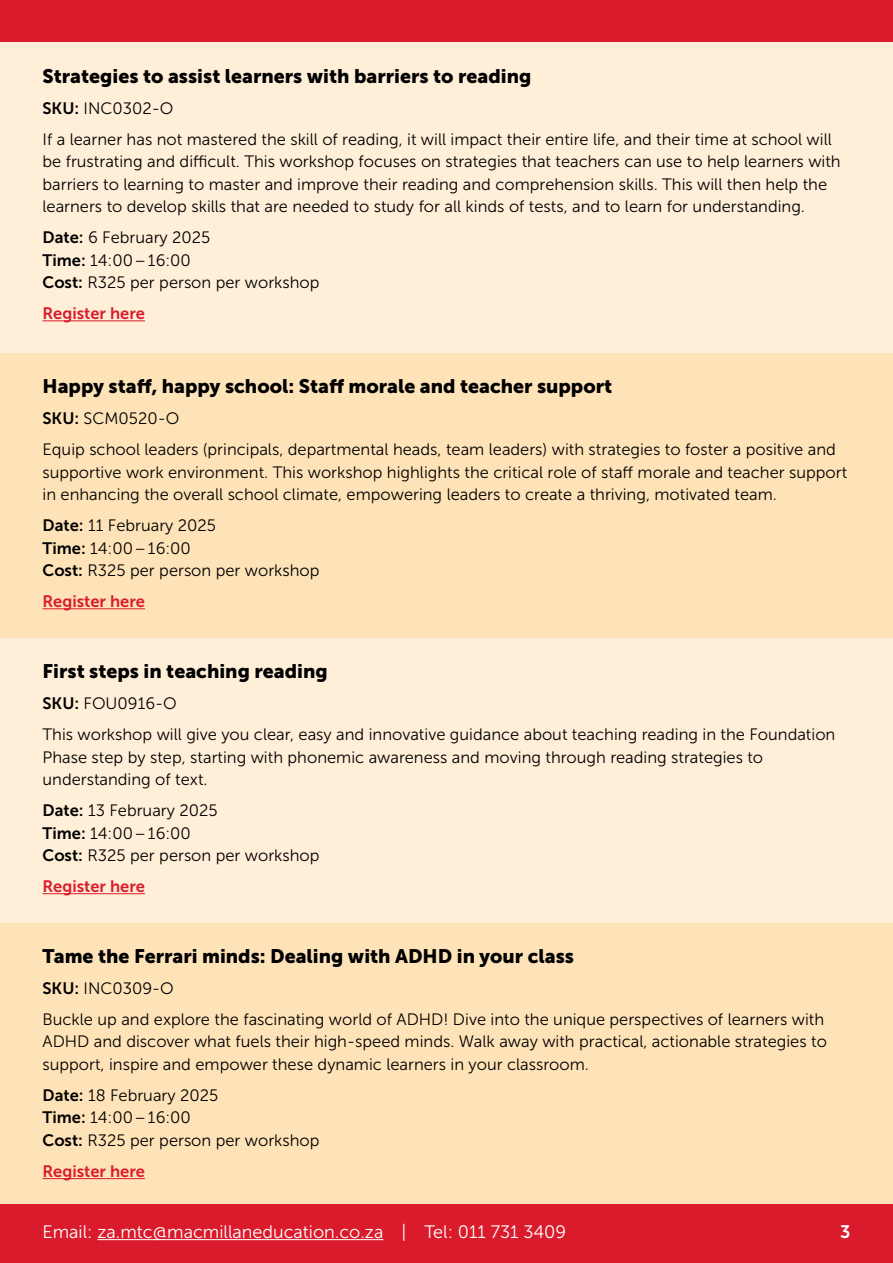
<style>
.page{position:relative;width:893px;height:1263px;background:#fff}
.page>*{position:absolute;margin:0;border:0;box-sizing:border-box;transform-origin:0 0}
.t1{font:19.5px "Museo Sans 900";color:#000}
.t2{font:18px "Museo Sans 300";color:#fff}
.t3{font:18px "Museo Sans 700";color:#fff}
.t4{font:16.5px/22.5px "Museo Sans 300";color:#000}
.t5{font:16.5px "Museo Sans 700";color:#da1b2c}
.s1{font-family:"Museo Sans 700"}
</style>
<div class="page">
<div style="left:0;top:0;width:893px;height:43px;background:#da1b2c"></div>
<div style="left:0;top:1203px;width:893px;height:60px;background:#da1b2c"></div>
<hr style="left:97px;top:1239px;width:286px;height:1px;background:#fff">
<div style="left:0;top:43px;width:893px;height:310px;background:#ffefd8"></div>
<div style="left:0;top:353px;width:893px;height:285px;background:#ffe3b8"></div>
<hr style="left:43px;top:320px;width:102px;height:1px;background:#da1b2c">
<hr style="left:43px;top:608px;width:102px;height:1px;background:#da1b2c">
<div style="left:0;top:923px;width:893px;height:280px;background:#ffe3b8"></div>
<div style="left:0;top:638px;width:893px;height:285px;background:#ffefd8"></div>
<hr style="left:43px;top:893px;width:102px;height:1px;background:#da1b2c">
<hr style="left:43px;top:1178px;width:102px;height:1px;background:#da1b2c">
<p class="t1" style="left:43px;top:65px;width:490px">Strategies to assist learners with barriers to reading</p>
<p class="t4" style="left:43px;top:93px;width:791px;line-height:31px"><span class="s1">SKU:</span> INC0302-O<br>If a learner has not mastered the skill of reading, it will impact their entire life, and their time at school will</p>
<p class="t4" style="left:43px;top:150px;width:800px">be frustrating and difficult. This workshop focuses on strategies that teachers can use to help learners with barriers to learning to master and improve their reading and comprehension skills. This will then help the learners to develop skills that are needed to study for all kinds of tests, and to learn for understanding.</p>
<p class="t4" style="left:43px;top:226px;width:279px"><span class="s1">Date:</span> 6 February 2025<br><span class="s1">Time:</span> 14:00–16:00<br><span class="s1">Cost:</span> R325 per person per workshop</p>
<p class="t5" style="left:43px;top:304px;width:104px">Register here</p>
<p class="t1" style="left:43px;top:375px;width:571px">Happy staff, happy school: Staff morale and teacher support</p>
<p class="t4" style="left:43px;top:403px;width:795px;line-height:31px"><span class="s1">SKU:</span> SCM0520-O<br>Equip school leaders (principals, departmental heads, team leaders) with strategies to foster a positive and</p>
<p class="t4" style="left:43px;top:461px;width:806px">supportive work environment. This workshop highlights the critical role of staff morale and teacher support in enhancing the overall school climate, empowering leaders to create a thriving, motivated team.</p>
<p class="t4" style="left:43px;top:514px;width:279px"><span class="s1">Date:</span> 11 February 2025<br><span class="s1">Time:</span> 14:00–16:00<br><span class="s1">Cost:</span> R325 per person per workshop</p>
<p class="t5" style="left:43px;top:592px;width:104px">Register here</p>
<p class="t1" style="left:43px;top:660px;width:287px">First steps in teaching reading</p>
<p class="t4" style="left:43px;top:688px;width:794px;line-height:31px"><span class="s1">SKU:</span> FOU0916-O<br>This workshop will give you clear, easy and innovative guidance about teaching reading in the Foundation</p>
<p class="t4" style="left:43px;top:746px;width:722px">Phase step by step, starting with phonemic awareness and moving through reading strategies to understanding of text.</p>
<p class="t4" style="left:43px;top:799px;width:279px"><span class="s1">Date:</span> 13 February 2025<br><span class="s1">Time:</span> 14:00–16:00<br><span class="s1">Cost:</span> R325 per person per workshop</p>
<p class="t5" style="left:43px;top:877px;width:104px">Register here</p>
<p class="t1" style="left:43px;top:945px;width:533px">Tame the Ferrari minds: Dealing with ADHD in your class</p>
<p class="t4" style="left:43px;top:973px;width:783px;line-height:31px"><span class="s1">SKU:</span> INC0309-O<br>Buckle up and explore the fascinating world of ADHD! Dive into the unique perspectives of learners with</p>
<p class="t4" style="left:43px;top:1031px;width:786px">ADHD and discover what fuels their high-speed minds. Walk away with practical, actionable strategies to support, inspire and empower these dynamic learners in your classroom.</p>
<p class="t4" style="left:43px;top:1084px;width:279px"><span class="s1">Date:</span> 18 February 2025<br><span class="s1">Time:</span> 14:00–16:00<br><span class="s1">Cost:</span> R325 per person per workshop</p>
<p class="t5" style="left:43px;top:1162px;width:104px">Register here</p>
<p class="t2" style="left:43px;top:1222px;width:525px">Email: za. mtc@macmillaneducation.co.za | Tel: 011 731 3409</p>
<p class="t3" style="left:840px;top:1221px;width:12px">3</p>
</div>
